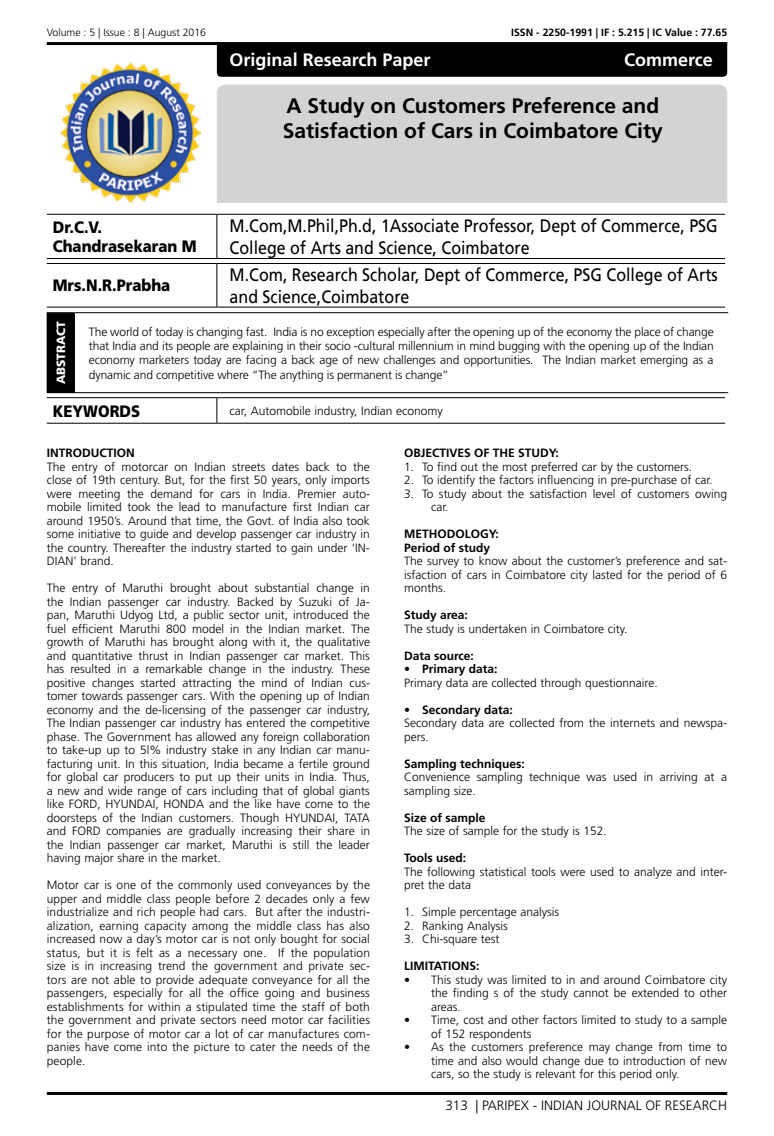
<style>
.page{position:relative;width:774px;height:1136px;background:#fff}
.page>*{position:absolute;margin:0;border:0;box-sizing:border-box;transform-origin:0 0}
.t1{font:700 21px/25.2px "Frutiger LT Std";color:#000}
.t2{font:18px/21.6px "Frutiger LT Std";color:#000;scale:.89 1}
.t3{font:700 18px "Frutiger LT Std";color:#fff}
.t4{font:900 16.5px/19.8px "Frutiger LT Std";color:#000;scale:.9 1}
.t5{font:300 13.5px "Frutiger LT Std";color:#000}
.t6{font:300 12px/13.5px "Frutiger LT Std";color:#000;text-align:justify}
.t7{font:700 12px/13.5px "Frutiger LT Std";color:#000}
.t8{font:900 12px "Frutiger LT Std";color:#fff}
.t9{font:700 10.5px "Frutiger LT Std";color:#000}
.t10{font:300 10.5px "Frutiger LT Std";color:#000}
</style>
<div class="page">
<hr style="left:47px;top:42px;width:680px;height:3px;background:#000">
<hr style="left:47px;top:1091px;width:680px;height:3px;background:#000">
<div style="left:217px;top:85px;width:510px;height:118px;background:#d1d3d4"></div>
<div style="left:217px;top:45px;width:510px;height:32px;background:#000"></div>
<img style="left:61px;top:63px;width:139px;height:140px">
<hr style="left:47px;top:263px;width:170px;height:1px;background:#000">
<hr style="left:217px;top:263px;width:508px;height:1px;background:#000">
<hr style="left:216px;top:264px;width:1px;height:43px;background:#000">
<hr style="left:47px;top:307px;width:170px;height:1px;background:#000">
<hr style="left:217px;top:307px;width:508px;height:1px;background:#000">
<hr style="left:47px;top:214px;width:170px;height:1px;background:#000">
<hr style="left:217px;top:214px;width:508px;height:1px;background:#000">
<hr style="left:216px;top:215px;width:1px;height:43px;background:#000">
<hr style="left:47px;top:258px;width:170px;height:1px;background:#000">
<hr style="left:217px;top:258px;width:508px;height:1px;background:#000">
<hr style="left:47px;top:397px;width:170px;height:1px;background:#000">
<hr style="left:217px;top:397px;width:508px;height:1px;background:#000">
<svg style="left:216px;top:398px;width:1px;height:25px"></svg>
<hr style="left:47px;top:423px;width:170px;height:1px;background:#000">
<hr style="left:217px;top:423px;width:508px;height:1px;background:#000">
<div style="left:47px;top:312px;width:27px;height:80px;background:#000"></div>
<svg style="left:47px;top:312px;width:27px;height:1px"></svg>
<hr style="left:74px;top:312px;width:654px;height:1px;background:#000">
<hr style="left:74px;top:313px;width:1px;height:79px;background:#000">
<svg style="left:47px;top:392px;width:27px;height:1px"></svg>
<hr style="left:74px;top:392px;width:654px;height:1px;background:#000">
<p class="t10" style="left:47px;top:27px;width:161px">Volume : 5 | Issue : 8 | August 2016</p>
<p class="t9" style="left:511px;top:27px;width:217px">ISSN - 2250-1991 | IF : 5.215 | IC Value : 77.65</p>
<h2 class="t3" style="left:230px;top:49px;width:202px">Original Research Paper</h2>
<h2 class="t3" style="left:624px;top:49px;width:90px">Commerce</h2>
<h1 class="t1" style="left:283px;top:93px;width:382px">A Study on Customers Preference and<br>Satisfaction of Cars in Coimbatore City</h1>
<h3 class="t4" style="left:53px;top:217px;width:161px">Dr.C.V.<br>Chandrasekaran M</h3>
<h2 class="t2" style="left:230px;top:215px;width:550px">M.Com,M.Phil,Ph.d, 1Associate Professor, Dept of Commerce, PSG<br>College of Arts and Science, Coimbatore</h2>
<h3 class="t4" style="left:53px;top:276px;width:132px">Mrs.N.R.Prabha</h3>
<h2 class="t2" style="left:230px;top:264px;width:550px">M.Com, Research Scholar, Dept of Commerce, PSG College of Arts and Science,Coimbatore</h2>
<p class="t8" style="left:54px;top:384px;width:65px;rotate:-90deg">ABSTRACT</p>
<p class="t6" style="left:89px;top:324px;width:626px;line-height:14.4px">The world of today is changing fast. India is no exception especially after the opening up of the economy the place of change that India and its people are explaining in their socio -cultural millennium in mind bugging with the opening up of the Indian economy marketers today are facing a back age of new challenges and opportunities. The Indian market emerging as a dynamic and competitive where “The anything is permanent is change”</p>
<h3 class="t4" style="left:53px;top:401px;width:99px">KEYWORDS</h3>
<p class="t6" style="left:230px;top:404px;width:215px">car, Automobile industry, Indian economy</p>
<p class="t7" style="left:47px;top:446px;width:90px">INTRODUCTION</p>
<p class="t6" style="left:47px;top:460px;width:325px">The entry of motorcar on Indian streets dates back to the close of 19th century. But, for the first 50 years, only imports were meeting the demand for cars in India. Premier auto&shy;mobile limited took the lead to manufacture first Indian car around 1950’s. Around that time, the Govt. of India also took some initiative to guide and develop passenger car industry in the country. Thereafter the industry started to gain under ‘IN-DIAN’ brand.</p>
<p class="t6" style="left:47px;top:581px;width:325px">The entry of Maruthi brought about substantial change in the Indian passenger car industry. Backed by Suzuki of Ja&shy;pan, Maruthi Udyog Ltd, a public sector unit, introduced the fuel efficient Maruthi 800 model in the Indian market. The growth of Maruthi has brought along with it, the qualitative and quantitative thrust in Indian passenger car market. This has resulted in a remarkable change in the industry. These positive changes started attracting the mind of Indian cus&shy;tomer towards passenger cars. With the opening up of Indian economy and the de-licensing of the passenger car industry, The Indian passenger car industry has entered the competitive phase. The Government has allowed any foreign collaboration to take-up up to 5l% industry stake in any Indian car manu&shy;facturing unit. In this situation, India became a fertile ground for global car producers to put up their units in India. Thus, a new and wide range of cars including that of global giants like FORD, HYUNDAI, HONDA and the like have come to the doorsteps of the Indian customers. Though HYUNDAI, TATA and FORD companies are gradually increasing their share in the Indian passenger car market, Maruthi is still the leader having major share in the market.</p>
<p class="t6" style="left:47px;top:878px;width:325px">Motor car is one of the commonly used conveyances by the upper and middle class people before 2 decades only a few industrialize and rich people had cars. But after the industri&shy;alization, earning capacity among the middle class has also increased now a day’s motor car is not only bought for social status, but it is felt as a necessary one. If the population size is in increasing trend the government and private sec&shy;tors are not able to provide adequate conveyance for all the passengers, especially for all the office going and business establishments for within a stipulated time the staff of both the government and private sectors need motor car facilities for the purpose of motor car a lot of car manufactures com&shy;panies have come into the picture to cater the needs of the people.</p>
<p class="t7" style="left:404px;top:446px;width:156px">OBJECTIVES OF THE STUDY:</p>
<p class="t6" style="left:404px;top:460px;width:289px">1. To find out the most preferred car by the customers.</p>
<p class="t6" style="left:404px;top:473px;width:310px">2. To identify the factors influencing in pre-purchase of car.</p>
<p class="t6" style="left:431px;top:487px;width:298px;text-indent:-27px">3. To study about the satisfaction level of customers owing car.</p>
<p class="t7" style="left:404px;top:527px;width:96px">METHODOLOGY:<br>Period of study</p>
<p class="t6" style="left:404px;top:554px;width:325px">The survey to know about the customer’s preference and sat&shy;isfaction of cars in Coimbatore city lasted for the period of 6 months.</p>
<p class="t7" style="left:404px;top:608px;width:65px">Study area:</p>
<p class="t6" style="left:404px;top:622px;width:225px">The study is undertaken in Coimbatore city.</p>
<p class="t7" style="left:404px;top:648px;width:71px">Data source:</p>
<p class="t7" style="left:404px;top:662px;width:95px">• Primary data:</p>
<p class="t6" style="left:404px;top:676px;width:255px">Primary data are collected through questionnaire.</p>
<p class="t7" style="left:404px;top:702px;width:110px">• Secondary data:</p>
<p class="t6" style="left:404px;top:716px;width:325px">Secondary data are collected from the internets and newspa&shy;pers.</p>
<p class="t7" style="left:404px;top:756px;width:122px">Sampling techniques:</p>
<p class="t6" style="left:404px;top:770px;width:325px">Convenience sampling technique was used in arriving at a sampling size.</p>
<p class="t7" style="left:404px;top:810px;width:83px">Size of sample</p>
<p class="t6" style="left:404px;top:824px;width:204px">The size of sample for the study is 152.</p>
<p class="t7" style="left:404px;top:851px;width:64px">Tools used:</p>
<p class="t6" style="left:404px;top:865px;width:325px">The following statistical tools were used to analyze and inter&shy;pret the data</p>
<p class="t6" style="left:404px;top:905px;width:157px">1. Simple percentage analysis</p>
<p class="t6" style="left:404px;top:919px;width:105px">2. Ranking Analysis</p>
<p class="t6" style="left:404px;top:932px;width:97px">3. Chi-square test</p>
<p class="t7" style="left:404px;top:959px;width:77px">LIMITATIONS:</p>
<p class="t6" style="left:431px;top:973px;width:298px;text-indent:-27px">• This study was limited to in and around Coimbatore city the finding s of the study cannot be extended to other areas.</p>
<p class="t6" style="left:431px;top:1013px;width:298px;text-indent:-27px">• Time, cost and other factors limited to study to a sample of 152 respondents</p>
<p class="t6" style="left:431px;top:1040px;width:298px;text-indent:-27px">• As the customers preference may change from time to time and also would change due to introduction of new cars, so the study is relevant for this period only.</p>
<p class="t5" style="left:445px;top:1097px;width:283px">313 | PARIPEX - INDIAN JOURNAL OF RESEARCH</p>
</div>
